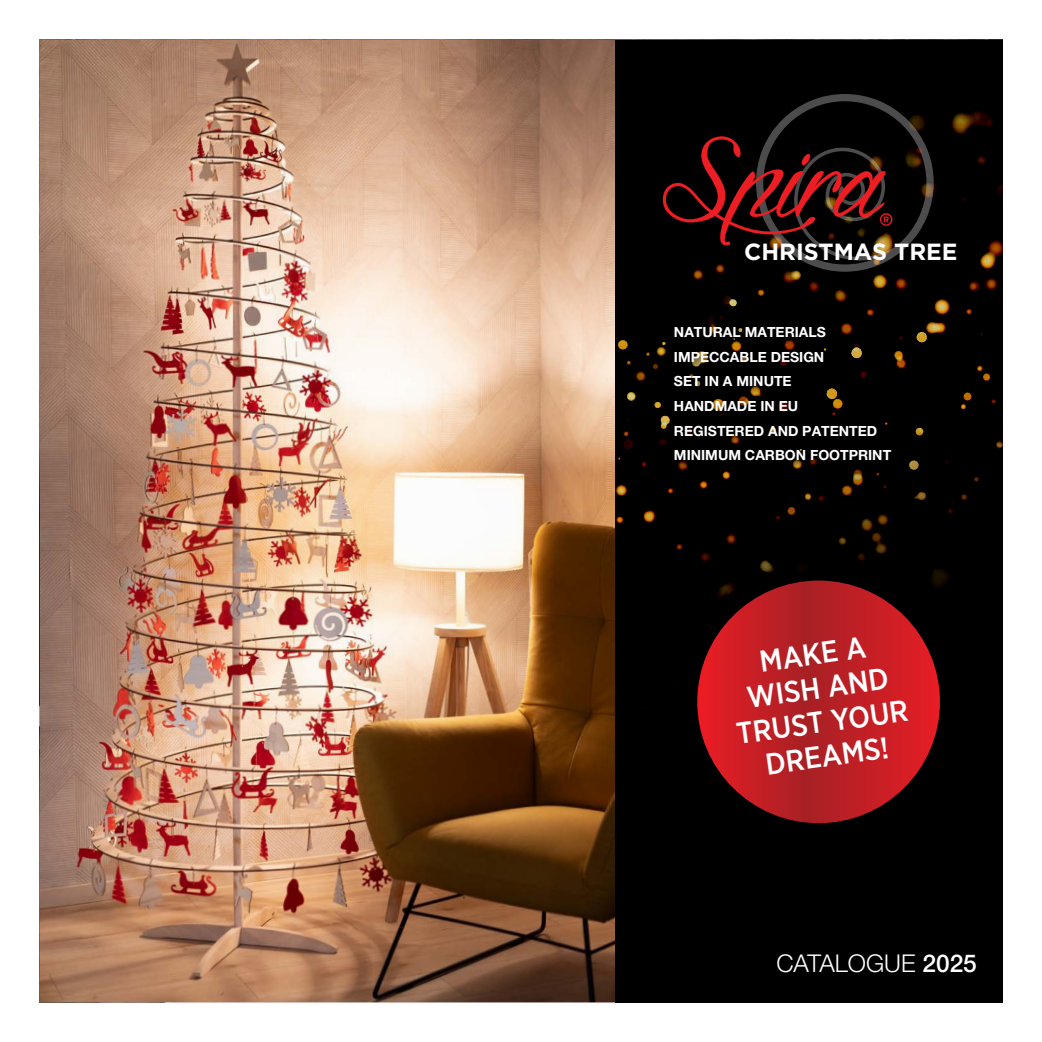
<style>
.page{position:relative;width:1042px;height:1042px;background:#fff}
.page>*{position:absolute;margin:0;border:0;box-sizing:border-box;transform-origin:0 0}
.t1{font:500 30.1px/34.1px "Gotham Narrow";color:#fff;text-align:center}
.t2{font:300 24.5px "Helvetica Neue LT Pro";color:#fff}
.t3{font:700 23.45px "Gotham";color:#fff}
.t4{font:700 14px/24.5px "Helvetica Neue LT Pro";color:#fff}
.s1{font-weight:500}
</style>
<div class="page">
<img style="left:40px;top:40px;width:575px;height:962px">
<div style="left:615px;top:40px;width:387px;height:962px;background:#000"></div>
<img style="left:618px;top:111px;width:384px;height:365px">
<svg style="left:697px;top:580px;width:243px;height:243px;background:#c11e24"></svg>
<div style="left:673px;top:326px;width:226px;height:143px;background:#000"></div>
<svg style="left:661px;top:94px;width:272px;height:178px"></svg>
<h3 class="t3" style="left:744px;top:236px;width:215px">CHRISTMAS TREE</h3>
<p class="t4" style="left:674px;top:320px;width:219px">NATURAL MATERIALS<br>IMPECCABLE DESIGN<br>SET IN A MINUTE<br>HANDMADE IN EU<br>REGISTERED AND PATENTED<br>MINIMUM CARBON FOOTPRINT</p>
<h1 class="t1" style="left:725px;top:649px;width:175px;rotate:-8deg">MAKE A<br>WISH AND<br>TRUST YOUR<br>DREAMS!</h1>
<h2 class="t2" style="left:776px;top:948px;width:202px">CATALOGUE <span class="s1">2025</span></h2>
</div>
